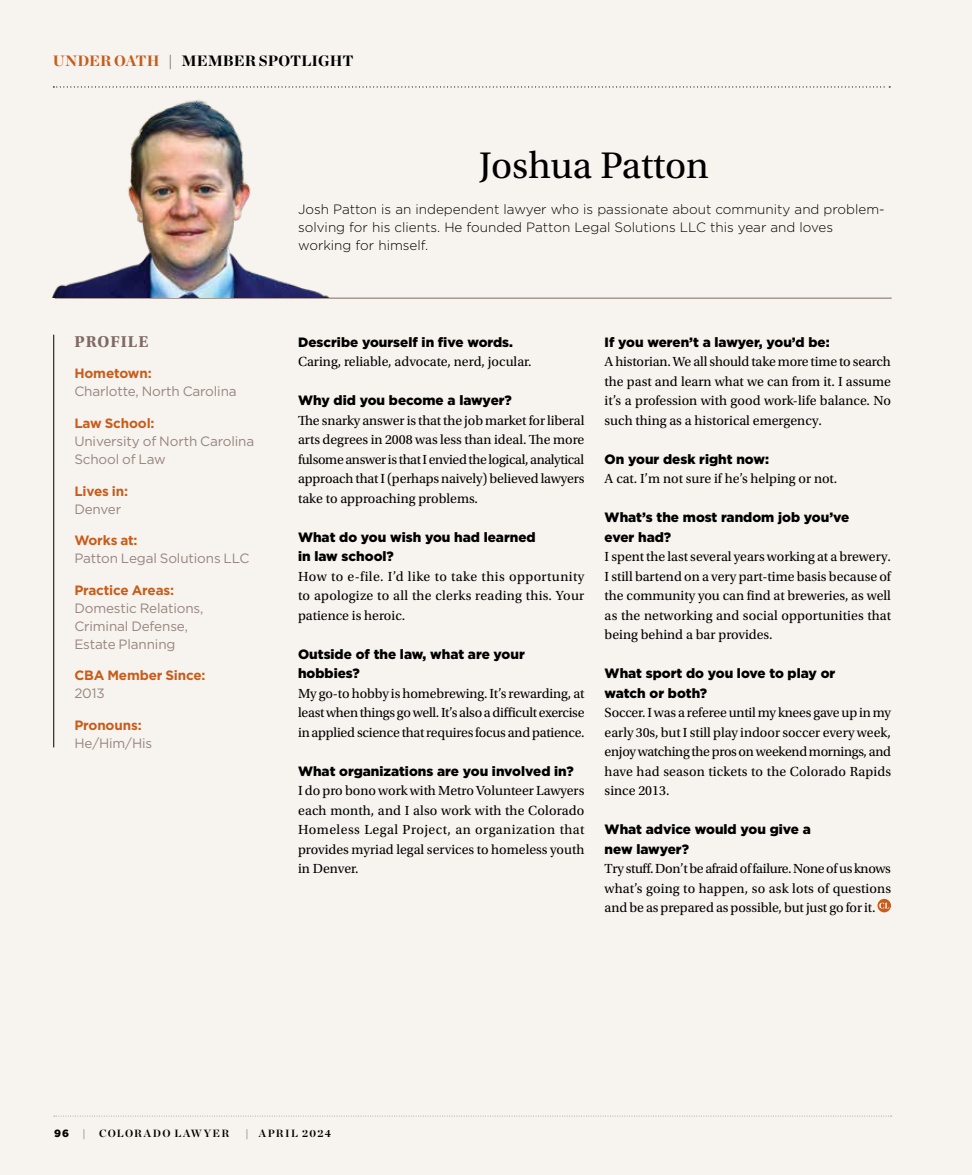
<style>
.page{position:relative;width:972px;height:1175px;background:#fff}
.page>*{position:absolute;margin:0;border:0;box-sizing:border-box;transform-origin:0 0}
.t1{font:39px "Utopia Std";color:#000}
.t2{font:700 16.5px "Utopia Std";letter-spacing:.06em;color:#7e6a65}
.t3{font:900 15px "Chronicle Display";color:#000}
.t4{font:13.8px/19.5px "Utopia Std";color:#000;text-align:justify}
.t5{font:900 13.5px/19.5px "Gotham";color:#000}
.t6{font:300 13.5px/18px "Gotham";color:#000}
.t7{font:13.5px/18px "Gotham";letter-spacing:-.01em;color:#978580}
.t8{font:700 13.5px "Gotham";letter-spacing:-.01em;color:#c85c1a}
.t9{font:700 10.5px "Chronicle Display";letter-spacing:.125em;color:#000}
.t10{font:900 10.5px "Gotham";color:#000}
.s1{color:#c85c1a}
</style>
<div class="page">
<div style="left:0;top:0;width:972px;height:1174px;background:#f7f3ee"></div>
<hr style="left:53px;top:335px;width:1px;height:412px;background:#000">
<svg style="left:878px;top:898px;width:13px;height:14px"></svg>
<svg style="left:879px;top:902px;width:10px;height:6px"></svg>
<svg style="left:341px;top:86px;width:549px;height:2px"></svg>
<hr style="left:55px;top:298px;width:837px;height:1px;background:#7e6a65">
<img style="left:53px;top:86px;width:287px;height:212px">
<p class="t3" style="left:53px;top:49px;width:302px"><span class="s1">UNDER OATH</span> | MEMBER SPOTLIGHT</p>
<p class="t2" style="left:74px;top:332px;width:75px">PROFILE</p>
<p class="t8" style="left:74px;top:365px;width:79px">Hometown:</p>
<p class="t7" style="left:74px;top:382px;width:164px">Charlotte, North Carolina</p>
<p class="t8" style="left:74px;top:414px;width:82px">Law School:</p>
<p class="t7" style="left:74px;top:432px;width:181px">University of North Carolina<br>School of Law</p>
<p class="t8" style="left:74px;top:482px;width:55px">Lives in:</p>
<p class="t7" style="left:74px;top:499px;width:48px">Denver</p>
<p class="t8" style="left:74px;top:531px;width:65px">Works at:</p>
<p class="t7" style="left:74px;top:549px;width:177px">Patton Legal Solutions LLC</p>
<p class="t8" style="left:74px;top:581px;width:101px">Practice Areas:</p>
<p class="t7" style="left:74px;top:598px;width:131px">Domestic Relations,<br>Criminal Defense,<br>Estate Planning</p>
<p class="t8" style="left:74px;top:666px;width:133px">CBA Member Since:</p>
<p class="t7" style="left:74px;top:684px;width:32px">2013</p>
<p class="t8" style="left:74px;top:716px;width:69px">Pronouns:</p>
<p class="t7" style="left:74px;top:733px;width:79px">He/Him/His</p>
<h1 class="t1" style="left:479px;top:144px;width:232px">Joshua Patton</h1>
<p class="t6" style="left:298px;top:199px;width:588px">Josh Patton is an independent lawyer who is passionate about community and problem&shy;solving for his clients. He founded Patton Legal Solutions LLC this year and loves working for himself.</p>
<p class="t5" style="left:298px;top:332px;width:216px">Describe yourself in five words.</p>
<p class="t4" style="left:298px;top:352px;width:235px">Caring, reliable, advocate, nerd, jocular.</p>
<p class="t5" style="left:298px;top:390px;width:215px">Why did you become a lawyer?</p>
<p class="t4" style="left:298px;top:411px;width:288px">The snarky answer is that the job market for liberal arts degrees in 2008 was less than ideal. The more fulsome answer is that I envied the logical, analytical approach that I (perhaps naively) believed lawyers take to approaching problems.</p>
<p class="t5" style="left:298px;top:527px;width:239px">What do you wish you had learned in law school?</p>
<p class="t4" style="left:298px;top:567px;width:288px">How to e-file. I’d like to take this opportunity to apologize to all the clerks reading this. Your patience is heroic.</p>
<p class="t5" style="left:298px;top:644px;width:228px">Outside of the law, what are your hobbies?</p>
<p class="t4" style="left:298px;top:684px;width:288px">My go-to hobby is homebrewing. It’s rewarding, at least when things go well. It’s also a difficult exercise in applied science that requires focus and patience.</p>
<p class="t5" style="left:298px;top:761px;width:277px">What organizations are you involved in?</p>
<p class="t4" style="left:298px;top:781px;width:288px">I do pro bono work with Metro Volunteer Lawyers each month, and I also work with the Colorado Homeless Legal Project, an organization that provides myriad legal services to homeless youth in Denver.</p>
<p class="t5" style="left:605px;top:332px;width:227px">If you weren’t a lawyer, you’d be:</p>
<p class="t4" style="left:605px;top:352px;width:288px">A historian. We all should take more time to search the past and learn what we can from it. I assume it’s a profession with good work-life balance. No such thing as a historical emergency.</p>
<p class="t5" style="left:605px;top:449px;width:166px">On your desk right now:</p>
<p class="t4" style="left:605px;top:469px;width:234px">A cat. I’m not sure if he’s helping or not.</p>
<p class="t5" style="left:605px;top:507px;width:246px">What’s the most random job you’ve ever had?</p>
<p class="t4" style="left:605px;top:547px;width:288px">I spent the last several years working at a brewery.<br>I still bartend on a very part-time basis because of the community you can find at breweries, as well as the networking and social opportunities that being behind a bar provides.</p>
<p class="t5" style="left:605px;top:663px;width:232px">What sport do you love to play or watch or both?</p>
<p class="t4" style="left:605px;top:703px;width:288px">Soccer. I was a referee until my knees gave up in my early 30s, but I still play indoor soccer every week, enjoy watching the pros on weekend mornings, and have had season tickets to the Colorado Rapids since 2013.</p>
<p class="t5" style="left:605px;top:819px;width:208px">What advice would you give a new lawyer?</p>
<p class="t4" style="left:605px;top:859px;width:288px">Try stuff. Don’t be afraid of failure. None of us knows what’s going to happen, so ask lots of questions and be as prepared as possible, but just go for it.</p>
<p class="t10" style="left:54px;top:1125px;width:17px">96</p>
<p class="t9" style="left:83px;top:1124px;width:5px">|</p>
<p class="t9" style="left:99px;top:1124px;width:132px">COLORADO LAWYER</p>
<p class="t9" style="left:245px;top:1124px;width:87px">| APRIL 2024</p>
</div>
